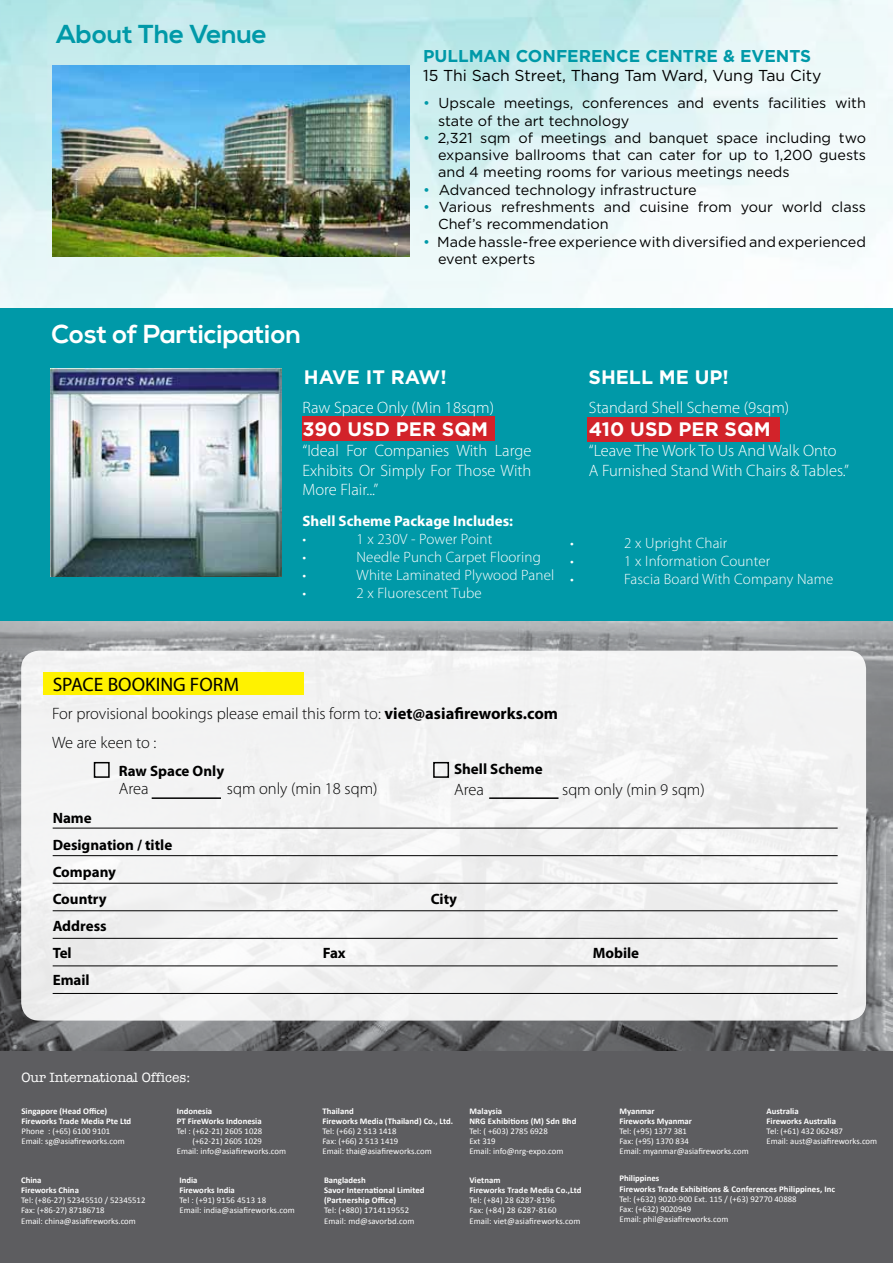
<style>
.page{position:relative;width:893px;height:1263px;background:#fff}
.page>*{position:absolute;margin:0;border:0;box-sizing:border-box;transform-origin:0 0}
.t1{font:700 25.95px "Nexa";color:#fff}
.t2{font:700 25.95px "Nexa";color:#0099a8}
.t3{font:700 19.5px "Gotham";color:#fff}
.t4{font:19.5px "Myriad Pro";color:#000}
.t5{font:700 17.1px "Gotham";color:#0099a8}
.t6{font:300 16.5px/19.8px "Myriad Pro";color:#fff;text-align:justify}
.t7{font:300 16.5px "Myriad Pro";color:#000}
.t8{font:15.75px "Gotham";color:#000}
.t9{font:300 15px "Myriad Pro";letter-spacing:.01em;color:#fff}
.t10{font:700 15px/27px "Myriad Pro";color:#000}
.t11{font:700 15px "Myriad Pro";color:#fff}
.t12{font:14.4px/17.4px "Gotham";color:#000}
.t13{font:13.8px "American Typewriter";color:#fff}
.t14{font:8.7px/10.2px "Calibri";color:#fff}
.t15{font:700 8.7px/10.2px "Calibri";color:#fff}
.s1{color:#0099a8}
.s2{font-weight:700}
</style>
<div class="page">
<img style="left:0;top:864px;width:892px;height:188px">
<img style="left:0;top:0;width:893px;height:864px">
<div style="left:0;top:308px;width:893px;height:313px;background:#0099a8"></div>
<img style="left:50px;top:369px;width:231px;height:207px">
<div style="left:21px;top:651px;width:845px;height:369px;background:#f2f2f2;border-radius:18px"></div>
<div style="left:44px;top:672px;width:260px;height:23px;background:#fff200"></div>
<div style="left:94px;top:762px;width:16px;height:16px;border:2px solid #000"></div>
<div style="left:433px;top:762px;width:16px;height:16px;border:2px solid #000"></div>
<hr style="left:152px;top:797px;width:69px;height:2px;background:#000">
<hr style="left:489px;top:797px;width:69px;height:2px;background:#000">
<hr style="left:53px;top:828px;width:785px;height:1px;background:#000">
<hr style="left:53px;top:883px;width:785px;height:1px;background:#000">
<hr style="left:53px;top:938px;width:785px;height:1px;background:#000">
<hr style="left:53px;top:855px;width:785px;height:1px;background:#000">
<hr style="left:53px;top:910px;width:785px;height:1px;background:#000">
<hr style="left:53px;top:965px;width:785px;height:1px;background:#000">
<hr style="left:53px;top:993px;width:785px;height:1px;background:#000">
<div style="left:0;top:1052px;width:893px;height:211px;background:#5d5d60"></div>
<div style="left:303px;top:416px;width:192px;height:24px;background:#d2232a"></div>
<div style="left:587px;top:417px;width:193px;height:24px;background:#d2232a"></div>
<img style="left:53px;top:65px;width:357px;height:192px">
<h1 class="t2" style="left:56px;top:19px;width:212px">About The Venue</h1>
<h1 class="t1" style="left:52px;top:319px;width:251px">Cost of Participation</h1>
<h3 class="t5" style="left:423px;top:45px;width:389px">PULLMAN CONFERENCE CENTRE &amp; EVENTS</h3>
<h3 class="t8" style="left:423px;top:65px;width:400px">15 Thi Sach Street, Thang Tam Ward, Vung Tau City</h3>
<h3 class="t12" style="left:438px;top:94px;width:429px;text-indent:-15px"><span class="s1">•</span> Upscale meetings, conferences and events facilities with state of the art technology</h3>
<h3 class="t12" style="left:438px;top:129px;width:429px;text-align:justify;text-indent:-15px"><span class="s1">•</span> 2,321 sqm of meetings and banquet space including two expansive ballrooms that can cater for up to 1,200 guests and 4 meeting rooms for various meetings needs</h3>
<h3 class="t12" style="left:423px;top:181px;width:275px"><span class="s1">•</span> Advanced technology infrastructure</h3>
<h3 class="t12" style="left:438px;top:198px;width:429px;text-indent:-15px"><span class="s1">•</span> Various refreshments and cuisine from your world class<br>Chef’s recommendation</h3>
<h3 class="t12" style="left:438px;top:233px;width:429px;text-indent:-15px"><span class="s1">•</span> Made hassle-free experience with diversified and experienced event experts</h3>
<h2 class="t3" style="left:304px;top:364px;width:30px">HAVE</h2>
<h2 class="t3" style="left:366px;top:364px;width:82px">IT RAW!</h2>
<h2 class="t3" style="left:589px;top:364px;width:26px">SHELL</h2>
<h2 class="t3" style="left:659px;top:364px;width:71px">ME UP!</h2>
<h3 class="t6" style="left:303px;top:397px;width:193px">Raw Space Only (Min 18sqm)</h3>
<h2 class="t3" style="left:303px;top:416px;width:169px">390 USD PER SQM</h2>
<h3 class="t6" style="left:303px;top:440px;width:230px">“Ideal For Companies With Large Exhibits Or Simply For Those With More Flair...”</h3>
<h3 class="t11" style="left:303px;top:511px;width:212px">Shell Scheme Package Includes:</h3>
<h3 class="t9" style="left:303px;top:530px;width:5px">•</h3>
<h3 class="t9" style="left:357px;top:530px;width:137px">1 x 230V - Power Point</h3>
<h3 class="t9" style="left:303px;top:548px;width:5px">•</h3>
<h3 class="t9" style="left:357px;top:548px;width:186px">Needle Punch Carpet Flooring</h3>
<h3 class="t9" style="left:303px;top:566px;width:5px">•</h3>
<h3 class="t9" style="left:357px;top:566px;width:199px">White Laminated Plywood Panel</h3>
<h3 class="t9" style="left:303px;top:584px;width:5px">•</h3>
<h3 class="t9" style="left:357px;top:584px;width:127px">2 x Fluorescent Tube</h3>
<h3 class="t6" style="left:589px;top:397px;width:202px">Standard Shell Scheme (9sqm)</h3>
<h2 class="t3" style="left:589px;top:416px;width:165px">410 USD PER SQM</h2>
<h3 class="t6" style="left:589px;top:440px;width:262px">“Leave The Work To Us And Walk Onto<br>A Furnished Stand With Chairs &amp; Tables.”</h3>
<h3 class="t9" style="left:570px;top:534px;width:5px">•</h3>
<h3 class="t9" style="left:624px;top:534px;width:105px">2 x Upright Chair</h3>
<h3 class="t9" style="left:570px;top:552px;width:5px">•</h3>
<h3 class="t9" style="left:624px;top:552px;width:148px">1 x Information Counter</h3>
<h3 class="t9" style="left:570px;top:570px;width:5px">•</h3>
<h3 class="t9" style="left:624px;top:570px;width:211px">Fascia Board With Company Name</h3>
<h2 class="t4" style="left:53px;top:673px;width:188px">SPACE BOOKING FORM</h2>
<h3 class="t7" style="left:52px;top:704px;width:507px">For provisional bookings please email this form to: <span class="s2">viet@asiafireworks.com</span></h3>
<h3 class="t7" style="left:52px;top:732px;width:106px">We are keen to :</h3>
<h3 class="t10" style="left:119px;top:756px;width:107px">Raw Space Only</h3>
<h3 class="t10" style="left:454px;top:755px;width:90px">Shell Scheme</h3>
<h3 class="t7" style="left:119px;top:778px;width:31px">Area</h3>
<h3 class="t7" style="left:227px;top:778px;width:152px">sqm only (min 18 sqm)</h3>
<h3 class="t7" style="left:454px;top:779px;width:31px">Area</h3>
<h3 class="t7" style="left:562px;top:779px;width:144px">sqm only (min 9 sqm)</h3>
<h3 class="t10" style="left:53px;top:804px;width:121px">Name<br>Designation / title<br>Company<br>Country</h3>
<h3 class="t10" style="left:431px;top:885px;width:28px">City</h3>
<h3 class="t10" style="left:53px;top:912px;width:56px">Address<br>Tel</h3>
<h3 class="t10" style="left:53px;top:966px;width:39px">Email</h3>
<h3 class="t10" style="left:323px;top:939px;width:25px">Fax</h3>
<h3 class="t10" style="left:593px;top:939px;width:48px">Mobile</h3>
<h3 class="t13" style="left:22px;top:1066px;width:170px">Our International Offices:</h3>
<p class="t15" style="left:22px;top:1106px;width:111px">Singapore (Head Office)<br>Fireworks Trade Media Pte Ltd</p>
<p class="t14" style="left:22px;top:1126px;width:105px">Phone : (+65) 6100 9101<br>Email: sg@asiafireworks.com</p>
<p class="t15" style="left:21px;top:1175px;width:59px">China<br>Fireworks China</p>
<p class="t14" style="left:21px;top:1195px;width:126px">Tel: (+86-27) 52345510 / 52345512<br>Fax: (+86-27) 87186718<br>Email: china@asiafireworks.com</p>
<p class="t15" style="left:177px;top:1105px;width:86px">Indonesia<br>PT FireWorks Indonesia</p>
<p class="t14" style="left:177px;top:1126px;width:87px">Tel : (+62-21) 2605 1028</p>
<p class="t14" style="left:193px;top:1136px;width:71px">(+62-21) 2605 1029</p>
<p class="t14" style="left:177px;top:1146px;width:111px">Email: info@asiafireworks.com</p>
<p class="t15" style="left:179px;top:1175px;width:57px">India<br>Fireworks India</p>
<p class="t14" style="left:179px;top:1195px;width:117px">Tel : (+91) 9156 4513 18<br>Email: india@asiafireworks.com</p>
<p class="t15" style="left:322px;top:1105px;width:132px">Thailand<br>Fireworks Media (Thailand) Co., Ltd.</p>
<p class="t14" style="left:322px;top:1126px;width:111px">Tel: (+66) 2 513 1418<br>Fax: (+66) 2 513 1419<br>Email: thai@asiafireworks.com</p>
<p class="t15" style="left:324px;top:1175px;width:102px">Bangladesh<br>Savor International Limited (Partnership Office)</p>
<p class="t14" style="left:324px;top:1205px;width:92px">Tel: (+880) 1714119552<br>Email: md@savorbd.com</p>
<p class="t15" style="left:469px;top:1105px;width:109px">Malaysia<br>NRG Exhibitions (M) Sdn Bhd</p>
<p class="t14" style="left:469px;top:1126px;width:96px">Tel: ( +603) 2785 6928<br>Ext 319<br>Email: info@nrg-expo.com</p>
<p class="t15" style="left:469px;top:1175px;width:114px">Vietnam<br>Fireworks Trade Media Co.,Ltd</p>
<p class="t14" style="left:469px;top:1195px;width:113px">Tel: (+84) 28 6287-8196<br>Fax: (+84) 28 6287-8160<br>Email: viet@asiafireworks.com</p>
<p class="t15" style="left:766px;top:1105px;width:71px">Australia<br>Fireworks Australia</p>
<p class="t14" style="left:766px;top:1126px;width:112px">Tel: (+61) 432 062487<br>Email: aust@asiafireworks.com</p>
<p class="t15" style="left:619px;top:1173px;width:217px">Philippines<br>Fireworks Trade Exhibitions &amp; Conferences Philippines, Inc</p>
<p class="t14" style="left:619px;top:1194px;width:179px">Tel: (+632) 9020-900 Ext. 115 / (+63) 92770 40888<br>Fax: (+632) 9020949<br>Email: phil@asiafireworks.com</p>
<p class="t15" style="left:619px;top:1105px;width:74px">Myanmar<br>Fireworks Myanmar</p>
<p class="t14" style="left:619px;top:1126px;width:131px">Tel: (+95) 1377 381<br>Fax: (+95) 1370 834<br>Email: myanmar@asiafireworks.com</p>
</div>
